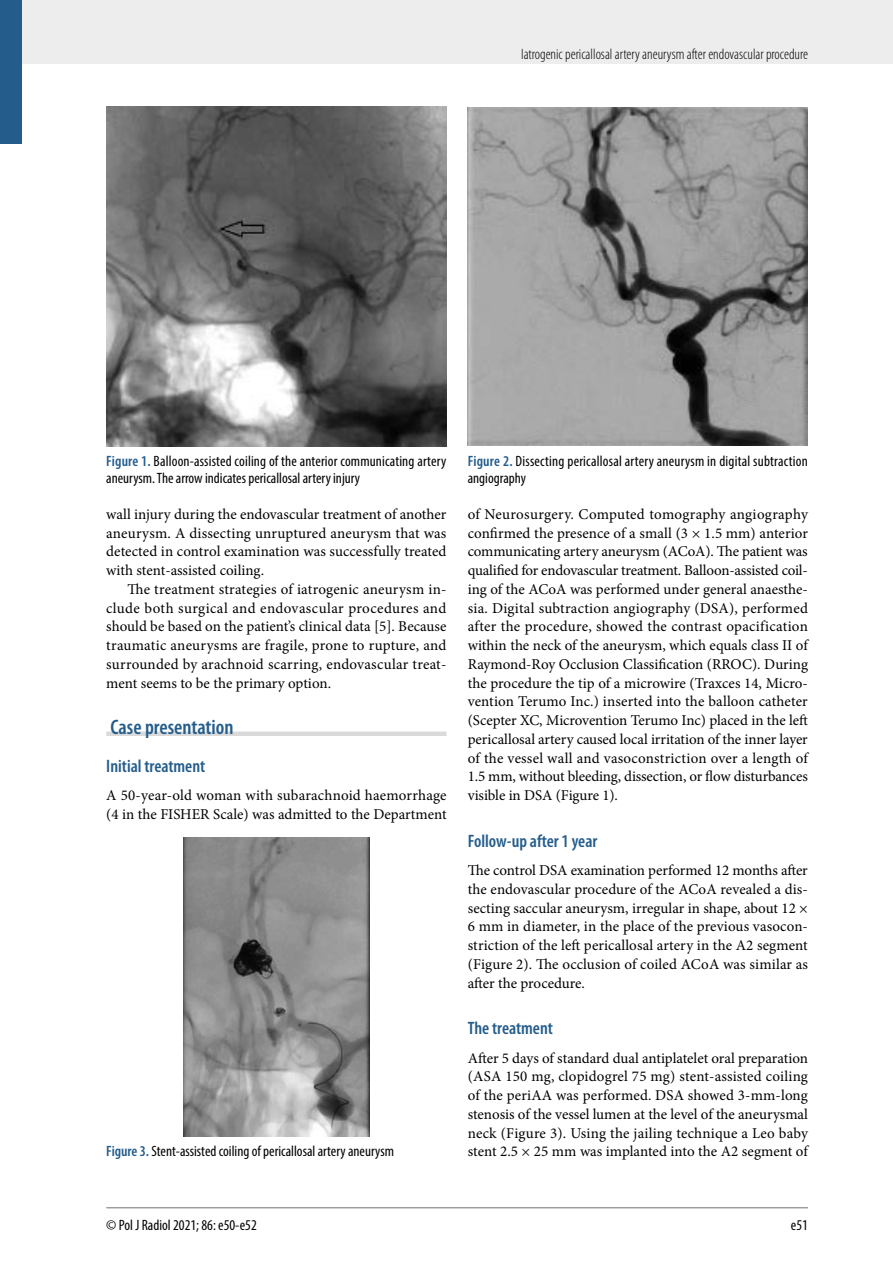
<style>
.page{position:relative;width:893px;height:1263px;background:#fff}
.page>*{position:absolute;margin:0;border:0;box-sizing:border-box;transform-origin:0 0}
.t1{font:600 condensed 21px "Myriad Pro";color:#245d8c}
.t2{font:600 condensed 18px "Myriad Pro";color:#245d8c}
.t3{font:15px/18.8px "Minion Pro";color:#000;text-align:justify}
.t4{font:condensed 15px/16.5px "Myriad Pro";letter-spacing:.005em;color:#000}
.t5{font:300 condensed 15px "Myriad Pro";color:#000}
.s1{font-weight:600;color:#245d8c}
</style>
<div class="page">
<div style="left:0;top:0;width:893px;height:64px;background:#ededed"></div>
<hr style="left:106px;top:1207px;width:702px;height:1px;background:#9d9d9c">
<div style="left:0;top:0;width:21px;height:144px;background:#245d8c"></div>
<div style="left:106px;top:731px;width:340px;height:5px;background:#dadada"></div>
<img style="left:106px;top:106px;width:340px;height:340px">
<img style="left:468px;top:107px;width:340px;height:339px">
<img style="left:183px;top:838px;width:186px;height:298px">
<p class="t5" style="left:521px;top:45px;width:288px">Iatrogenic pericallosal artery aneurysm after endovascular procedure</p>
<p class="t4" style="left:106px;top:453px;width:341px"><span class="s1">Figure 1.</span> Balloon-assisted coiling of the anterior communicating artery aneurysm. The arrow indicates pericallosal artery injury</p>
<p class="t4" style="left:468px;top:453px;width:341px"><span class="s1">Figure 2.</span> Dissecting pericallosal artery aneurysm in digital subtraction angiography</p>
<p class="t3" style="left:106px;top:505px;width:342px">wall injury during the endovascular treatment of another aneurysm. A dissecting unruptured aneurysm that was detected in control examination was successfully treated with stent-assisted coiling.</p>
<p class="t3" style="left:106px;top:580px;width:342px;text-indent:21px">The treatment strategies of iatrogenic aneurysm in&shy;clude both surgical and endovascular procedures and should be based on the patient’s clinical data [5]. Because traumatic aneurysms are fragile, prone to rupture, and surrounded by arachnoid scarring, endovascular treat&shy;ment seems to be the primary option.</p>
<h1 class="t1" style="left:111px;top:714px;width:125px">Case presentation</h1>
<p class="t2" style="left:106px;top:754px;width:100px">Initial treatment</p>
<p class="t3" style="left:106px;top:786px;width:342px">A 50-year-old woman with subarachnoid haemorrhage (4 in the FISHER Scale) was admitted to the Department</p>
<p class="t4" style="left:106px;top:1143px;width:289px"><span class="s1">Figure 3.</span> Stent-assisted coiling of pericallosal artery aneurysm</p>
<p class="t3" style="left:468px;top:505px;width:342px">of Neurosurgery. Computed tomography angiography confirmed the presence of a small (3 × 1.5 mm) anterior communicating artery aneurysm (ACoA). The patient was qualified for endovascular treatment. Balloon-assisted coil&shy;ing of the ACoA was performed under general anaesthe&shy;sia. Digital subtraction angiography (DSA), performed after the procedure, showed the contrast opacification within the neck of the aneurysm, which equals class II of Raymond-Roy Occlusion Classification (RROC). During the procedure the tip of a microwire (Traxces 14, Micro&shy;vention Terumo Inc.) inserted into the balloon catheter (Scepter XC, Microvention Terumo Inc) placed in the left pericallosal artery caused local irritation of the inner layer of the vessel wall and vasoconstriction over a length of 1.5 mm, without bleeding, dissection, or flow disturbances visible in DSA (Figure 1).</p>
<p class="t2" style="left:468px;top:829px;width:131px">Follow-up after 1 year</p>
<p class="t3" style="left:468px;top:861px;width:342px">The control DSA examination performed 12 months after the endovascular procedure of the ACoA revealed a dis&shy;secting saccular aneurysm, irregular in shape, about 12 × 6 mm in diameter, in the place of the previous vasocon&shy;striction of the left pericallosal artery in the A2 segment (Figure 2). The occlusion of coiled ACoA was similar as after the procedure.</p>
<p class="t2" style="left:468px;top:1017px;width:87px">The treatment</p>
<p class="t3" style="left:468px;top:1048px;width:342px">After 5 days of standard dual antiplatelet oral preparation (ASA 150 mg, clopidogrel 75 mg) stent-assisted coiling of the periAA was performed. DSA showed 3-mm-long stenosis of the vessel lumen at the level of the aneurysmal neck (Figure 3). Using the jailing technique a Leo baby stent 2.5 × 25 mm was implanted into the A2 segment of</p>
<p class="t4" style="left:106px;top:1216px;width:152px">© Pol J Radiol 2021; 86: e50-e52</p>
<p class="t4" style="left:791px;top:1216px;width:18px">e51</p>
</div>
